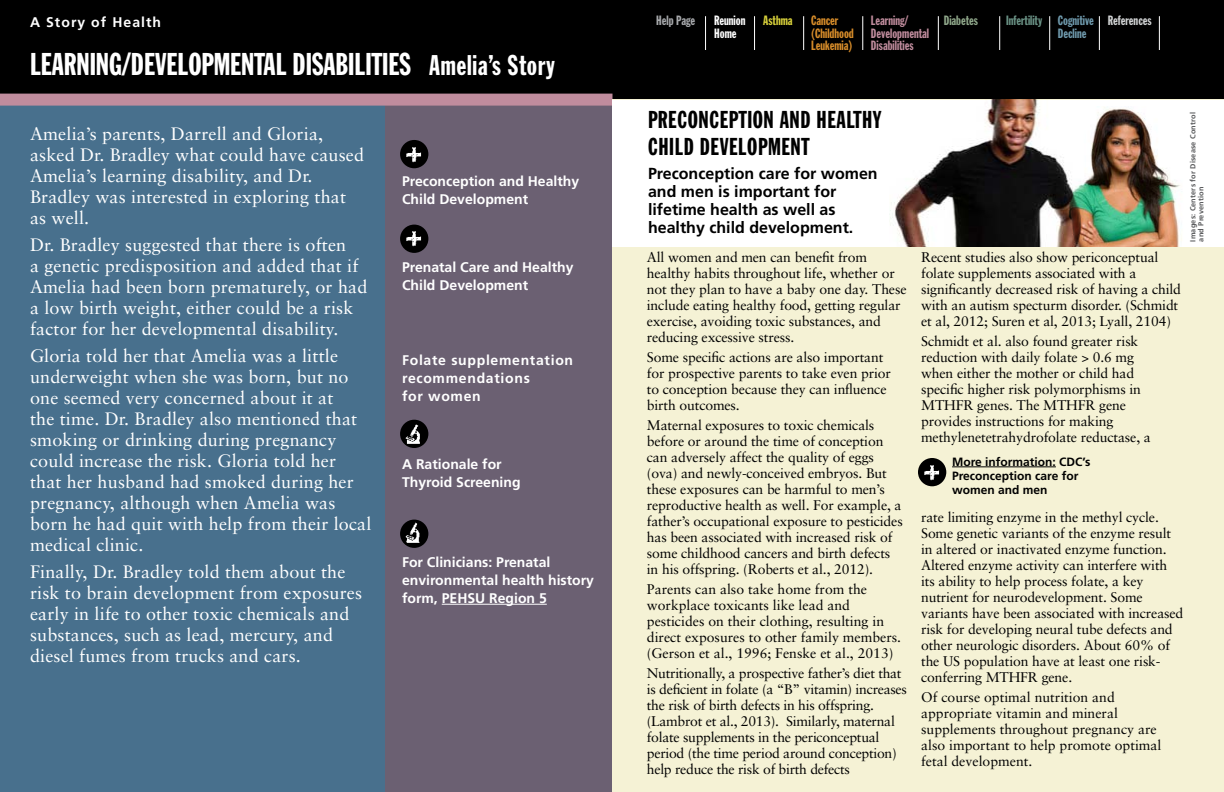
<style>
.page{position:relative;width:1224px;height:792px;background:#fff}
.page>*{position:absolute;margin:0;border:0;box-sizing:border-box;transform-origin:0 0}
.t1{font:31px "Franklin Gothic Extra Cond";color:#fff}
.t2{font:28px "Franklin Gothic Extra Cond";letter-spacing:.025em;color:#fff}
.t3{font:24px/27px "Franklin Gothic Extra Cond";letter-spacing:.025em;color:#000}
.t4{font:18px/21px "Sabon LT";letter-spacing:.01em;color:#fff}
.t5{font:700 16px/18px "Frutiger";color:#000}
.t6{font:14px/16px "Sabon LT";letter-spacing:-.01em;color:#000}
.t7{font:700 14px/18px "Frutiger";color:#fff}
.t8{font:700 14px/18px "Frutiger";letter-spacing:.05em;color:#fff}
.t9{font:700 14px "Frutiger";letter-spacing:.075em;color:#fff}
.t10{font:13.3px/12.3px "Franklin Gothic Extra Cond";color:#c08c9d}
.t11{font:13.3px/12.3px "Franklin Gothic Extra Cond";color:#d88d2a}
.t12{font:13.3px/12.3px "Franklin Gothic Extra Cond";color:#6f9aad}
.t13{font:13.3px "Franklin Gothic Extra Cond";color:#fff}
.t14{font:13.3px "Franklin Gothic Extra Cond";color:#6b9386}
.t15{font:13.3px "Franklin Gothic Extra Cond";color:#d1d3d4}
.t16{font:13.3px "Franklin Gothic Extra Cond";color:#a7a9ac}
.t17{font:13.3px "Franklin Gothic Extra Cond";color:#8fa78a}
.t18{font:13.3px "Franklin Gothic Extra Cond";color:#d8d13b}
.t19{font:700 12px/14px "Frutiger";color:#000}
.t20{font:700 7.4px/8.1px "Frutiger";letter-spacing:.025em;color:#58595b}
.s1{font-size:31px}
</style>
<div class="page">
<div style="left:612px;top:0;width:612px;height:100px;background:#000"></div>
<hr style="left:863px;top:16px;width:1px;height:34px;background:#fff">
<hr style="left:938px;top:16px;width:1px;height:34px;background:#fff">
<hr style="left:999px;top:16px;width:1px;height:34px;background:#fff">
<hr style="left:1049px;top:16px;width:1px;height:34px;background:#fff">
<hr style="left:1099px;top:16px;width:1px;height:34px;background:#fff">
<hr style="left:1159px;top:16px;width:1px;height:34px;background:#fff">
<hr style="left:803px;top:16px;width:1px;height:34px;background:#fff">
<hr style="left:754px;top:16px;width:1px;height:34px;background:#fff">
<hr style="left:705px;top:16px;width:1px;height:34px;background:#fff">
<div style="left:384px;top:100px;width:228px;height:692px;background:#6b6072"></div>
<div style="left:0;top:100px;width:384px;height:692px;background:#48708d"></div>
<div style="left:0;top:0;width:612px;height:100px;background:#000"></div>
<div style="left:0;top:94px;width:612px;height:12px;background:#c08c9d"></div>
<hr style="left:442px;top:604px;width:105px;height:1px;background:#fff">
<div style="left:400px;top:225px;width:28px;height:28px;background:#000;border-radius:50%"></div>
<img style="left:406px;top:231px;width:16px;height:16px">
<div style="left:400px;top:520px;width:28px;height:28px;background:#000;border-radius:50%"></div>
<img style="left:405px;top:522px;width:15px;height:21px">
<div style="left:400px;top:420px;width:28px;height:28px;background:#000;border-radius:50%"></div>
<img style="left:405px;top:423px;width:19px;height:22px">
<div style="left:400px;top:140px;width:28px;height:28px;background:#000;border-radius:50%"></div>
<img style="left:406px;top:147px;width:16px;height:16px">
<div style="left:612px;top:100px;width:612px;height:692px;background:#f5f2d5"></div>
<div style="left:612px;top:100px;width:612px;height:147px;background:#fff"></div>
<img style="left:1088px;top:107px;width:94px;height:140px">
<img style="left:890px;top:100px;width:198px;height:147px">
<div style="left:918px;top:458px;width:28px;height:28px;background:#000;border-radius:50%"></div>
<img style="left:924px;top:465px;width:16px;height:16px">
<hr style="left:952px;top:467px;width:104px;height:1px;background:#000">
<p class="t9" style="left:30px;top:14px;width:133px">A Story of Health</p>
<h1 class="t1" style="left:30px;top:47px;width:304px">Learning/Developmental Disabili</h1>
<h2 class="t2" style="left:372px;top:50px;width:185px"><span class="s1">ties</span> Amelia’s Story</h2>
<p class="t4" style="left:30px;top:123px;width:336px">Amelia’s parents, Darrell and Gloria, asked Dr. Bradley what could have caused Amelia’s learning disability, and Dr.<br>Bradley was interested in exploring that as well.</p>
<p class="t4" style="left:30px;top:234px;width:339px">Dr. Bradley suggested that there is often<br>a genetic predisposition and added that if Amelia had been born prematurely, or had a low birth weight, either could be a risk factor for her developmental disability.</p>
<p class="t4" style="left:30px;top:345px;width:343px">Gloria told her that Amelia was a little underweight when she was born, but no one seemed very concerned about it at<br>the time. Dr. Bradley also mentioned that smoking or drinking during pregnancy could increase the risk. Gloria told her that her husband had smoked during her pregnancy, although when Amelia was born he had quit with help from their local medical clinic.</p>
<p class="t4" style="left:30px;top:561px;width:334px">Finally, Dr. Bradley told them about the risk to brain development from exposures early in life to other toxic chemicals and substances, such as lead, mercury, and diesel fumes from trucks and cars.</p>
<p class="t7" style="left:402px;top:172px;width:179px">Preconception and Healthy<br>Child Development</p>
<p class="t7" style="left:402px;top:258px;width:173px">Prenatal Care and Healthy<br>Child Development</p>
<p class="t8" style="left:402px;top:351px;width:173px">Folate supplementation recommendations<br>for women</p>
<p class="t7" style="left:402px;top:455px;width:120px">A Rationale for<br>Thyroid Screening</p>
<p class="t7" style="left:402px;top:553px;width:193px">For Clinicians: Prenatal environmental health history form, PEHSU Region 5</p>
<p class="t11" style="left:811px;top:15px;width:44px">Cancer (Childhood<br>Leukemia)</p>
<p class="t10" style="left:871px;top:15px;width:60px">Learning/<br>Developmental<br>Disabilities</p>
<p class="t12" style="left:1058px;top:15px;width:38px">Cognitive<br>Decline</p>
<p class="t16" style="left:656px;top:14px;width:40px">Help Page</p>
<p class="t17" style="left:944px;top:14px;width:36px">Diabetes</p>
<p class="t14" style="left:1006px;top:14px;width:38px">Infertility</p>
<p class="t15" style="left:1108px;top:14px;width:45px">References</p>
<p class="t13" style="left:714px;top:14px;width:33px">Reunion</p>
<p class="t18" style="left:763px;top:14px;width:31px">Asthma</p>
<p class="t13" style="left:714px;top:26px;width:24px">Home</p>
<h3 class="t3" style="left:648px;top:106px;width:235px">Preconception and Healthy<br>Child</h3>
<h3 class="t3" style="left:700px;top:133px;width:111px">Development</h3>
<p class="t5" style="left:648px;top:164px;width:231px">Preconception care for women and men is important for lifetime health as well as healthy child development.</p>
<p class="t20" style="left:1189px;top:242px;width:131px;rotate:-90deg">Images: Centers for Disease Control and Prevention</p>
<p class="t6" style="left:647px;top:249px;width:261px">All women and men can benefit from healthy habits throughout life, whether or not they plan to have a baby one day. These include eating healthy food, getting regular exercise, avoiding toxic substances, and reducing excessive stress.</p>
<p class="t6" style="left:647px;top:349px;width:245px">Some specific actions are also important for prospective parents to take even prior to conception because they can influence birth outcomes.</p>
<p class="t6" style="left:647px;top:417px;width:257px">Maternal exposures to toxic chemicals before or around the time of conception can adversely affect the quality of eggs (ova) and newly-conceived embryos. But these exposures can be harmful to men’s reproductive health as well. For example, a father’s occupational exposure to pesticides has been associated with increased risk of some childhood cancers and birth defects in his offspring. (Roberts et al., 2012).</p>
<p class="t6" style="left:647px;top:581px;width:256px">Parents can also take home from the workplace toxicants like lead and pesticides on their clothing, resulting in direct exposures to other family members. (Gerson et al., 1996; Fenske et al., 2013)</p>
<p class="t6" style="left:647px;top:665px;width:262px">Nutritionally, a prospective father’s diet that is deficient in folate (a “B” vitamin) increases the risk of birth defects in his offspring. (Lambrot et al., 2013). Similarly, maternal folate supplements in the periconceptual period (the time period around conception) help reduce the risk of birth defects</p>
<p class="t6" style="left:921px;top:249px;width:261px">Recent studies also show periconceptual folate supplements associated with a significantly decreased risk of having a child with an autism specturm disorder. (Schmidt et al, 2012; Suren et al, 2013; Lyall, 2104)</p>
<p class="t6" style="left:921px;top:333px;width:231px">Schmidt et al. also found greater risk reduction with daily folate &gt; 0.6 mg when either the mother or child had specific higher risk polymorphisms in MTHFR genes. The MTHFR gene provides instructions for making methylenetetrahydrofolate reductase, a</p>
<p class="t19" style="left:952px;top:454px;width:140px">More information: CDC’s<br>Preconception care for women and men</p>
<p class="t6" style="left:921px;top:509px;width:264px">rate limiting enzyme in the methyl cycle.<br>Some genetic variants of the enzyme result in altered or inactivated enzyme function.<br>Altered enzyme activity can interfere with its ability to help process folate, a key nutrient for neurodevelopment. Some variants have been associated with increased risk for developing neural tube defects and other neurologic disorders. About 60% of the US population have at least one risk&shy;conferring MTHFR gene.</p>
<p class="t6" style="left:921px;top:689px;width:242px">Of course optimal nutrition and appropriate vitamin and mineral supplements throughout pregnancy are also important to help promote optimal fetal development.</p>
</div>
